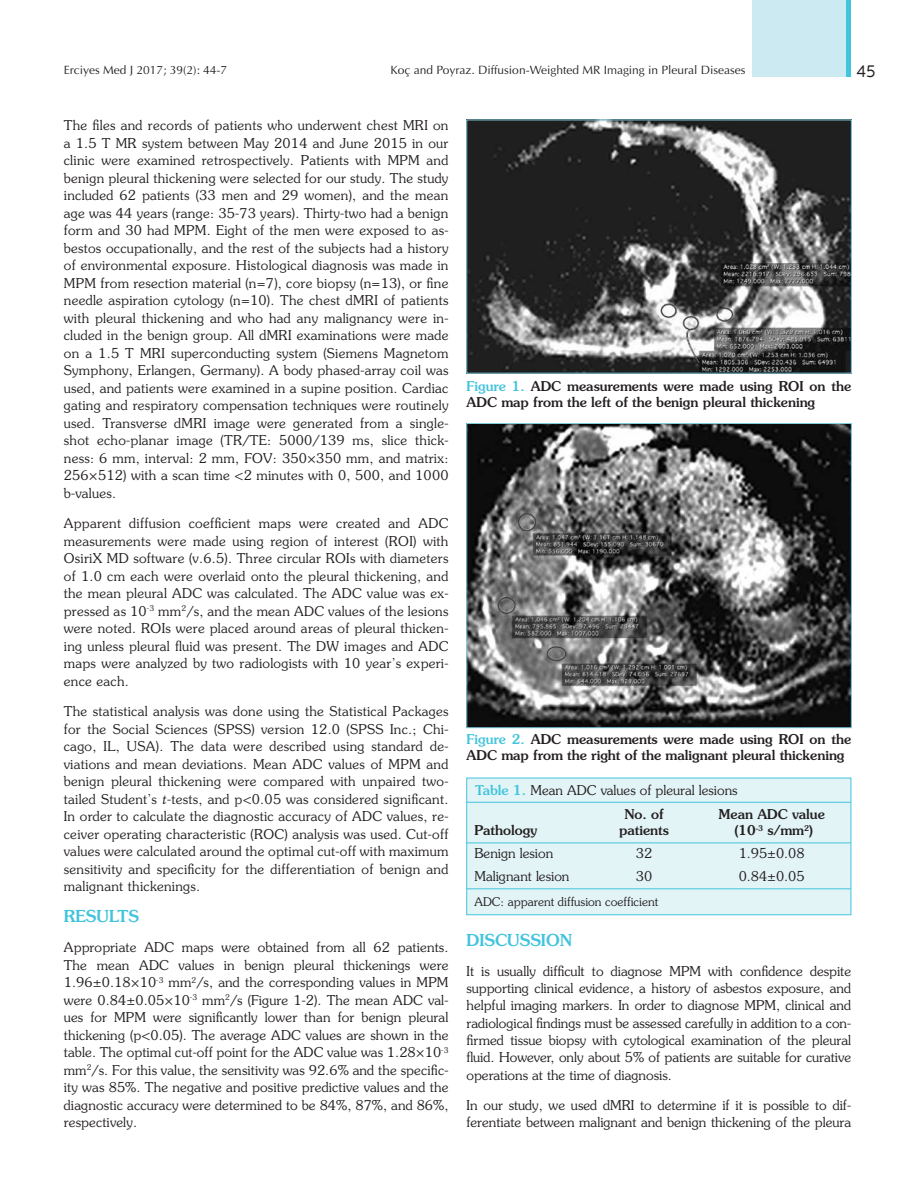
<style>
.page{position:relative;width:915px;height:1191px;background:#fff}
.page>*{position:absolute;margin:0;border:0;box-sizing:border-box;transform-origin:0 0}
.t1{font:500 16.5px "Souvenir Std";color:#42c4dd}
.t2{font:16.5px "Centrale Sans";color:#231f20}
.t3{font:300 13.5px/17.5px "Souvenir Std";color:#231f20;text-align:justify}
.t4{font:500 13.5px/16.2px "Souvenir Std";color:#231f20}
.t5{font:12px "Optima Normal Tr";color:#231f20}
.t6{font:300 12px "Souvenir Std";color:#231f20}
.s1{font-style:italic}
.s2{color:#42c4dd}
.s3{font-weight:500;color:#42c4dd}
.s4{font-weight:500}
</style>
<div class="page">
<div style="left:466px;top:778px;width:384px;height:137px;background:#e3f4f7;border:1px solid #42c4dd"></div>
<hr style="left:466px;top:842px;width:384px;height:1px;background:#42c4dd">
<hr style="left:466px;top:888px;width:384px;height:1px;background:#42c4dd">
<hr style="left:466px;top:802px;width:384px;height:1px;background:#42c4dd">
<img style="left:468px;top:122px;width:381px;height:249px">
<img style="left:468px;top:425px;width:381px;height:301px">
<div style="left:466px;top:423px;width:385px;height:305px;border:1px solid #86d3e6"></div>
<div style="left:752px;top:0;width:98px;height:77px;background:#cbeaf2"></div>
<hr style="left:846px;top:0;width:4px;height:77px;background:#42c4dd">
<p class="t5" style="left:64px;top:62px;width:165px">Erciyes Med J 2017; 39(2): 44-7</p>
<p class="t5" style="left:390px;top:62px;width:356px">Koç and Poyraz. Diffusion-Weighted MR Imaging in Pleural Diseases</p>
<p class="t2" style="left:856px;top:62px;width:21px">45</p>
<p class="t3" style="left:64px;top:116px;width:386px">The files and records of patients who underwent chest MRI on a 1.5 T MR system between May 2014 and June 2015 in our clinic were examined retrospectively. Patients with MPM and benign pleural thickening were selected for our study. The study included 62 patients (33 men and 29 women), and the mean age was 44 years (range: 35-73 years). Thirty-two had a benign form and 30 had MPM. Eight of the men were exposed to as&shy;bestos occupationally, and the rest of the subjects had a history of environmental exposure. Histological diagnosis was made in MPM from resection material (n=7), core biopsy (n=13), or fine needle aspiration cytology (n=10). The chest dMRI of patients with pleural thickening and who had any malignancy were in&shy;cluded in the benign group. All dMRI examinations were made on a 1.5 T MRI superconducting system (Siemens Magnetom Symphony, Erlangen, Germany). A body phased-array coil was used, and patients were examined in a supine position. Cardiac gating and respiratory compensation techniques were routinely used. Transverse dMRI image were generated from a single&shy;shot echo-planar image (TR/TE: 5000/139 ms, slice thick&shy;ness: 6 mm, interval: 2 mm, FOV: 350×350 mm, and matrix:<br>256×512) with a scan time &lt;2 minutes with 0, 500, and 1000 b-values.</p>
<p class="t3" style="left:64px;top:514px;width:386px">Apparent diffusion coefficient maps were created and ADC measurements were made using region of interest (ROI) with OsiriX MD software (v.6.5). Three circular ROIs with diameters of 1.0 cm each were overlaid onto the pleural thickening, and the mean pleural ADC was calculated. The ADC value was ex&shy;pressed as 10<sup>-3</sup> mm<sup>2</sup>/s, and the mean ADC values of the lesions were noted. ROIs were placed around areas of pleural thicken&shy;ing unless pleural fluid was present. The DW images and ADC maps were analyzed by two radiologists with 10 year’s experi&shy;ence each.</p>
<p class="t3" style="left:64px;top:702px;width:386px">The statistical analysis was done using the Statistical Packages for the Social Sciences (SPSS) version 12.0 (SPSS Inc.; Chi&shy;cago, IL, USA). The data were described using standard de&shy;viations and mean deviations. Mean ADC values of MPM and benign pleural thickening were compared with unpaired two&shy;tailed Student’s <span class="s1">t</span>-tests, and p&lt;0.05 was considered significant.<br>In order to calculate the diagnostic accuracy of ADC values, re&shy;ceiver operating characteristic (ROC) analysis was used. Cut-off values were calculated around the optimal cut-off with maximum sensitivity and specificity for the differentiation of benign and malignant thickenings.</p>
<p class="t1" style="left:64px;top:905px;width:77px">RESULTS</p>
<p class="t3" style="left:64px;top:938px;width:386px">Appropriate ADC maps were obtained from all 62 patients.<br>The mean ADC values in benign pleural thickenings were 1.96±0.18×10<sup>-3</sup> mm<sup>2</sup>/s, and the corresponding values in MPM were 0.84±0.05×10<sup>-3</sup> mm<sup>2</sup>/s (Figure 1-2). The mean ADC val&shy;ues for MPM were significantly lower than for benign pleural thickening (p&lt;0.05). The average ADC values are shown in the table. The optimal cut-off point for the ADC value was 1.28×10<sup>-3 </sup>mm<sup>2</sup>/s. For this value, the sensitivity was 92.6% and the specific&shy;ity was 85%. The negative and positive predictive values and the diagnostic accuracy were determined to be 84%, 87%, and 86%, respectively.</p>
<p class="t4" style="left:466px;top:377px;width:386px"><span class="s2">Figure 1.</span> ADC measurements were made using ROI on the<br>ADC map from the left of the benign pleural thickening</p>
<p class="t4" style="left:466px;top:731px;width:386px"><span class="s2">Figure 2.</span> ADC measurements were made using ROI on the<br>ADC map from the right of the malignant pleural thickening</p>
<p class="t3" style="left:624px;top:778px;width:115px;line-height:23.5px;text-indent:-149px"><span class="s3">Table 1.</span> Mean ADC values of pleural lesions<br><span class="s4">No. of</span></p>
<p class="t4" style="left:718px;top:805px;width:108px">Mean ADC value</p>
<p class="t4" style="left:474px;top:822px;width:64px">Pathology</p>
<p class="t4" style="left:619px;top:822px;width:51px">patients</p>
<p class="t4" style="left:734px;top:822px;width:80px">(10<sup>-3</sup> s/mm<sup>2</sup>)</p>
<p class="t3" style="left:474px;top:844px;width:80px">Benign lesion</p>
<p class="t3" style="left:635px;top:844px;width:18px">32</p>
<p class="t3" style="left:738px;top:844px;width:67px">1.95±0.08</p>
<p class="t3" style="left:474px;top:867px;width:97px">Malignant lesion</p>
<p class="t3" style="left:635px;top:867px;width:18px">30</p>
<p class="t3" style="left:738px;top:867px;width:67px">0.84±0.05</p>
<p class="t6" style="left:474px;top:894px;width:185px">ADC: apparent diffusion coefficient</p>
<p class="t1" style="left:466px;top:929px;width:107px">DISCUSSION</p>
<p class="t3" style="left:466px;top:962px;width:386px">It is usually difficult to diagnose MPM with confidence despite supporting clinical evidence, a history of asbestos exposure, and helpful imaging markers. In order to diagnose MPM, clinical and radiological findings must be assessed carefully in addition to a con&shy;firmed tissue biopsy with cytological examination of the pleural fluid. However, only about 5% of patients are suitable for curative operations at the time of diagnosis.</p>
<p class="t3" style="left:466px;top:1096px;width:386px">In our study, we used dMRI to determine if it is possible to dif&shy;ferentiate between malignant and benign thickening of the pleura</p>
</div>
